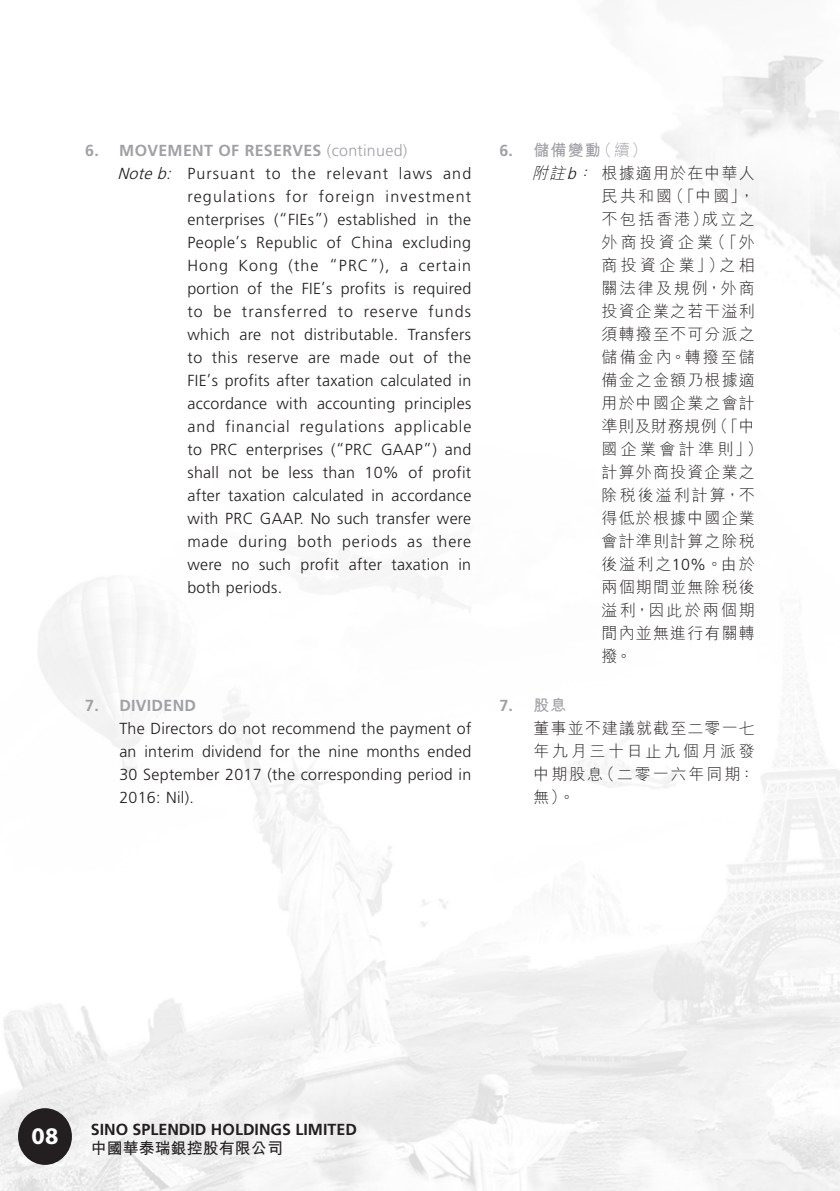
<style>
.page{position:relative;width:840px;height:1191px;background:#fff}
.page>*{position:absolute;margin:0;border:0;box-sizing:border-box;transform-origin:0 0}
.t1{font:700 24px "Myriad Pro";color:#fff}
.t2{font:300 16px/23px "Frutiger LT Std";letter-spacing:.02em;color:#231f20;text-align:justify}
.t3{font:300 16px/23px "M Hei HK";letter-spacing:.07em;color:#231f20;text-align:justify}
.t4{font:300 16px "Frutiger LT Std";letter-spacing:.055em;color:#231f20}
.t5{font:300 16px "Frutiger LT Std";letter-spacing:.065em;color:#231f20}
.t6{font:700 16px "Frutiger LT Std";letter-spacing:.02em;color:#a0a1a5}
.t7{font:300 16px "M Hei HK";letter-spacing:.125em;color:#231f20}
.t8{font:300 16px "Frutiger LT Std";letter-spacing:.07em;color:#231f20}
.t9{font:300 16px "Frutiger LT Std";letter-spacing:.075em;color:#231f20}
.t10{font:700 16px "Frutiger LT Std";color:#231f20}
.t11{font:700 16px "M Hei HK";color:#231f20}
.t12{font:300 16px "M Hei HK";letter-spacing:.03em;color:#231f20}
.t13{font:700 16px "M Hei HK";color:#a0a1a5}
.t14{font:300 16px "M Hei HK";letter-spacing:.14em;color:#231f20}
.t15{font:300 16px "M Hei HK";letter-spacing:.205em;color:#231f20}
.s1{font-weight:300}
.s2{font-style:italic}
.s3{font-family:"Frutiger LT Std"}
.s4{font-family:"Frutiger LT Std";font-style:italic}
.s5{font-family:"M Hei HK"}
</style>
<div class="page">
<img style="left:0;top:0;width:840px;height:1191px">
<div style="left:18px;top:1108px;width:54px;height:56px;background:#231f20;border-radius:50%"></div>
<p class="t6" style="left:85px;top:141px;width:323px">6. MOVEMENT OF RESERVES <span class="s1">(continued)</span></p>
<p class="t8" style="left:118px;top:164px;width:355px"><span class="s2">Noteb:</span> Pursuant to the relevant laws and</p>
<p class="t9" style="left:187px;top:187px;width:285px">regulations for foreign investment</p>
<p class="t2" style="left:187px;top:208px;width:285px">enterprises (“FIEs”) established in the</p>
<p class="t2" style="left:187px;top:231px;width:285px">People’s Republic of China excluding</p>
<p class="t5" style="left:187px;top:256px;width:285px">Hong Kong (the “PRC”), a certain</p>
<p class="t2" style="left:187px;top:277px;width:285px">portion of the FIE’s profits is required</p>
<p class="t5" style="left:187px;top:302px;width:285px">to be transferred to reserve funds</p>
<p class="t2" style="left:187px;top:323px;width:285px">which are not distributable. Transfers</p>
<p class="t2" style="left:187px;top:346px;width:285px">to this reserve are made out of the</p>
<p class="t2" style="left:187px;top:369px;width:285px">FIE’s profits after taxation calculated in</p>
<p class="t2" style="left:187px;top:392px;width:285px">accordance with accounting principles</p>
<p class="t4" style="left:187px;top:417px;width:285px">and financial regulations applicable</p>
<p class="t2" style="left:187px;top:438px;width:285px">to PRC enterprises (“PRC GAAP”) and</p>
<p class="t2" style="left:187px;top:461px;width:285px">shall not be less than 10% of profit</p>
<p class="t2" style="left:187px;top:484px;width:285px">after taxation calculated in accordance</p>
<p class="t2" style="left:187px;top:507px;width:285px">with PRC GAAP. No such transfer were</p>
<p class="t4" style="left:187px;top:532px;width:285px">made during both periods as there</p>
<p class="t2" style="left:187px;top:553px;width:285px">were no such profit after taxation in</p>
<p class="t2" style="left:187px;top:576px;width:96px">both periods.</p>
<p class="t6" style="left:85px;top:695px;width:112px">7. DIVIDEND</p>
<p class="t2" style="left:119px;top:717px;width:353px">The Directors do not recommend the payment of an interim dividend for the nine months ended 30 September 2017 (the corresponding period in 2016: Nil).</p>
<p class="t13" style="left:499px;top:139px;width:149px"><span class="s3">6.</span> 儲備變動<span class="s1">（續）</span></p>
<p class="t3" style="left:531px;top:161px;width:224px"><span class="s2">附註</span><span class="s4">b</span><span class="s2">：</span>根據適用於在中華人</p>
<p class="t3" style="left:601px;top:184px;width:155px">民共和國（「中國」，</p>
<p class="t14" style="left:601px;top:211px;width:155px">不包括香港）成立之</p>
<p class="t3" style="left:601px;top:230px;width:155px">外商投資企業（「外</p>
<p class="t3" style="left:601px;top:253px;width:155px">商投資企業」）之相</p>
<p class="t7" style="left:601px;top:280px;width:155px">關法律及規例，外商</p>
<p class="t3" style="left:601px;top:299px;width:155px">投資企業之若干溢利</p>
<p class="t3" style="left:601px;top:322px;width:155px">須轉撥至不可分派之</p>
<p class="t7" style="left:601px;top:349px;width:155px">儲備金內。轉撥至儲</p>
<p class="t3" style="left:601px;top:368px;width:155px">備金之金額乃根據適</p>
<p class="t3" style="left:601px;top:391px;width:155px">用於中國企業之會計</p>
<p class="t12" style="left:601px;top:418px;width:155px">準則及財務規例（「中</p>
<p class="t15" style="left:601px;top:441px;width:163px">國企業會計準則」）</p>
<p class="t3" style="left:601px;top:460px;width:155px">計算外商投資企業之</p>
<p class="t7" style="left:601px;top:487px;width:155px">除稅後溢利計算，不</p>
<p class="t3" style="left:601px;top:506px;width:155px">得低於根據中國企業</p>
<p class="t3" style="left:601px;top:529px;width:155px">會計準則計算之除稅</p>
<p class="t3" style="left:601px;top:552px;width:155px">後溢利之<span class="s3">10%</span>。由於</p>
<p class="t3" style="left:601px;top:575px;width:155px">兩個期間並無除稅後</p>
<p class="t7" style="left:601px;top:602px;width:155px">溢利，因此於兩個期</p>
<p class="t3" style="left:601px;top:621px;width:155px">間內並無進行有關轉</p>
<p class="t3" style="left:601px;top:644px;width:32px">撥。</p>
<p class="t6" style="left:499px;top:695px;width:69px">7. <span class="s5">股息</span></p>
<p class="t3" style="left:533px;top:716px;width:223px">董事並不建議就截至二零一七年九月三十日止九個月派發中期股息（二零一六年同期：無）。</p>
<h1 class="t1" style="left:32px;top:1120px;width:28px">08</h1>
<p class="t10" style="left:91px;top:1120px;width:267px">SINO SPLENDID HOLDINGS LIMITED</p>
<p class="t11" style="left:91px;top:1137px;width:194px">中國華泰瑞銀控股有限公司</p>
</div>
